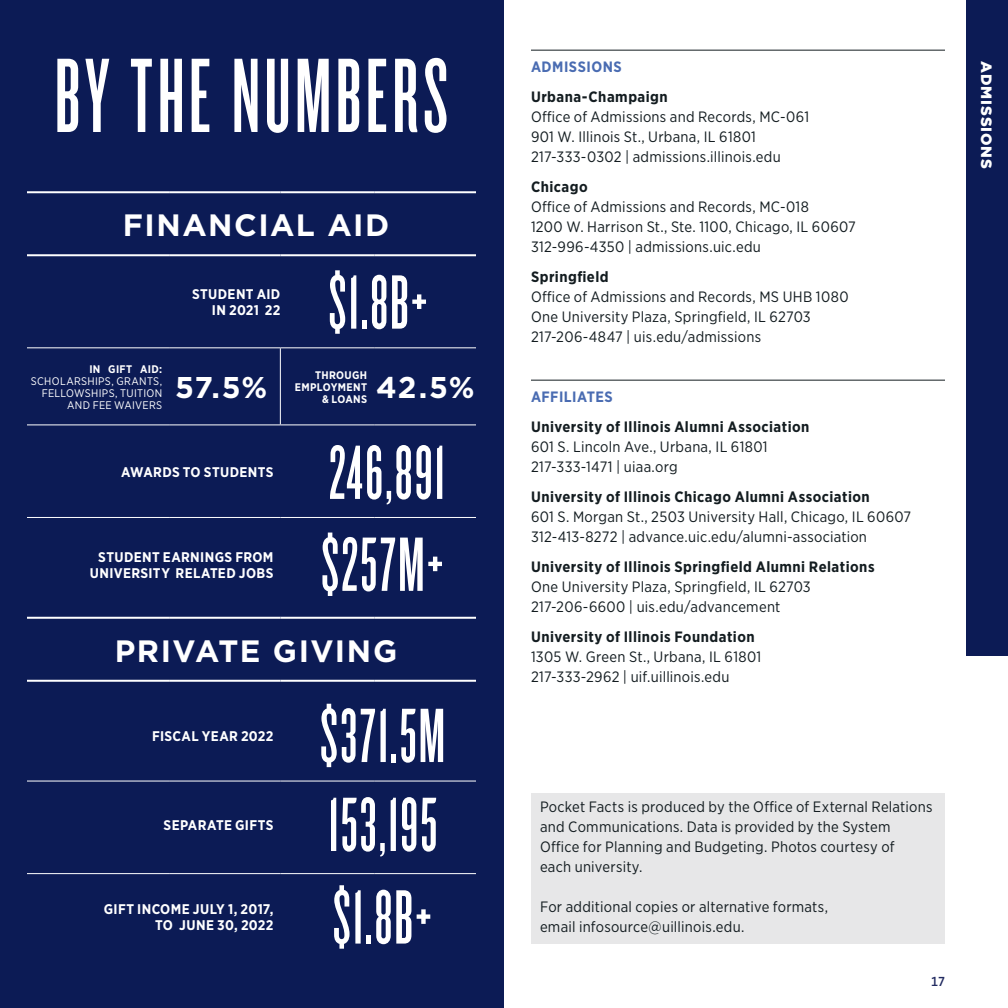
<style>
.page{position:relative;width:1008px;height:1008px;background:#fff}
.page>*{position:absolute;margin:0;border:0;box-sizing:border-box;transform-origin:0 0}
.t1{font:110px "Knockout 46 Flyweight";letter-spacing:.04em;color:#fff}
.t2{font:80px "Knockout 46 Flyweight";letter-spacing:.02em;color:#fff}
.t3{font:700 30.8px "Gotham";letter-spacing:.05em;color:#fff}
.t4{font:700 30px "Gotham";color:#fff}
.t5{font:15px/20px "Gotham Narrow";letter-spacing:.015em;color:#131c20}
.t6{font:700 15px "Gotham Narrow";letter-spacing:.03em;color:#131c20}
.t7{font:700 15px "Gotham Narrow";letter-spacing:.03em;color:#4a6cb2}
.t8{font:900 15px "Gotham";letter-spacing:.055em;color:#fff}
.t9{font:700 14px/16px "Gotham Narrow";letter-spacing:.025em;color:#fff;text-align:right}
.t10{font:500 13px "Gotham Narrow";color:#212a60}
.t11{font:11px/12px "Gotham Narrow";letter-spacing:.03em;color:#fff;text-align:right}
.t12{font:700 11px/12px "Gotham Narrow";letter-spacing:.03em;color:#fff;text-align:right}
.s1{font-weight:700}
</style>
<div class="page">
<div style="left:0;top:0;width:504px;height:1008px;background:#0c1b55"></div>
<div style="left:531px;top:794px;width:414px;height:90px;background:#e7e7e8"></div>
<div style="left:531px;top:874px;width:414px;height:30px;background:#e7e7e8"></div>
<div style="left:531px;top:894px;width:414px;height:50px;background:#e7e7e8"></div>
<hr style="left:531px;top:380px;width:414px;height:1px;background:#131c20">
<hr style="left:531px;top:50px;width:414px;height:1px;background:#131c20">
<hr style="left:280px;top:348px;width:1px;height:76px;background:#fff">
<hr style="left:27px;top:517px;width:143px;height:1px;background:#fff">
<hr style="left:170px;top:517px;width:110px;height:1px;background:#fff">
<hr style="left:280px;top:517px;width:95px;height:1px;background:#fff">
<hr style="left:375px;top:517px;width:101px;height:1px;background:#fff">
<hr style="left:27px;top:873px;width:143px;height:1px;background:#fff">
<hr style="left:170px;top:873px;width:110px;height:1px;background:#fff">
<hr style="left:280px;top:873px;width:95px;height:1px;background:#fff">
<hr style="left:375px;top:873px;width:101px;height:1px;background:#fff">
<hr style="left:27px;top:781px;width:143px;height:1px;background:#fff">
<hr style="left:170px;top:781px;width:110px;height:1px;background:#fff">
<hr style="left:280px;top:781px;width:95px;height:1px;background:#fff">
<hr style="left:375px;top:781px;width:101px;height:1px;background:#fff">
<hr style="left:27px;top:680px;width:143px;height:2px;background:#fff">
<hr style="left:170px;top:680px;width:110px;height:2px;background:#fff">
<hr style="left:280px;top:680px;width:95px;height:2px;background:#fff">
<hr style="left:375px;top:680px;width:101px;height:2px;background:#fff">
<hr style="left:27px;top:617px;width:143px;height:2px;background:#fff">
<hr style="left:170px;top:617px;width:110px;height:2px;background:#fff">
<hr style="left:280px;top:617px;width:95px;height:2px;background:#fff">
<hr style="left:375px;top:617px;width:101px;height:2px;background:#fff">
<hr style="left:27px;top:254px;width:143px;height:2px;background:#fff">
<hr style="left:170px;top:254px;width:110px;height:2px;background:#fff">
<hr style="left:280px;top:254px;width:95px;height:2px;background:#fff">
<hr style="left:375px;top:254px;width:101px;height:2px;background:#fff">
<hr style="left:27px;top:191px;width:143px;height:2px;background:#fff">
<hr style="left:170px;top:191px;width:110px;height:2px;background:#fff">
<hr style="left:280px;top:191px;width:95px;height:2px;background:#fff">
<hr style="left:375px;top:191px;width:101px;height:2px;background:#fff">
<hr style="left:27px;top:347px;width:143px;height:1px;background:#fff">
<hr style="left:170px;top:347px;width:110px;height:1px;background:#fff">
<hr style="left:280px;top:347px;width:95px;height:1px;background:#fff">
<hr style="left:375px;top:347px;width:101px;height:1px;background:#fff">
<hr style="left:27px;top:424px;width:143px;height:1px;background:#fff">
<hr style="left:170px;top:424px;width:110px;height:1px;background:#fff">
<hr style="left:280px;top:424px;width:95px;height:1px;background:#fff">
<hr style="left:375px;top:424px;width:101px;height:1px;background:#fff">
<div style="left:966px;top:0;width:42px;height:655px;background:#0c1b55"></div>
<h1 class="t1" style="left:55px;top:34px;width:395px">BY THE NUMBERS</h1>
<h3 class="t3" style="left:123px;top:205px;width:268px">FINANCIAL AID</h3>
<p class="t11" style="left:31px;top:363px;width:133px"><span class="s1">IN GIFT AID:<br></span>SCHOLARSHIPS, GRANTS,<br>FELLOWSHIPS, TUITION<br>AND FEE WAIVERS</p>
<p class="t9" style="left:192px;top:286px;width:90px">STUDENT AID<br>IN 2021 22</p>
<p class="t2" style="left:328px;top:257px;width:101px">$1.8B+</p>
<p class="t4" style="left:175px;top:368px;width:94px">57.5%</p>
<p class="t12" style="left:295px;top:369px;width:74px">THROUGH<br>EMPLOYMENT &amp; LOANS</p>
<p class="t4" style="left:376px;top:368px;width:100px">42.5%</p>
<p class="t9" style="left:121px;top:464px;width:154px">AWARDS TO STUDENTS</p>
<p class="t9" style="left:90px;top:549px;width:185px">STUDENT EARNINGS FROM<br>UNIVERSITY RELATED JOBS</p>
<p class="t2" style="left:329px;top:428px;width:118px">246,891</p>
<p class="t2" style="left:321px;top:520px;width:125px">$257M+</p>
<h3 class="t3" style="left:115px;top:630px;width:284px">PRIVATE GIVING</h3>
<p class="t9" style="left:152px;top:728px;width:123px">FISCAL YEAR 2022</p>
<p class="t9" style="left:164px;top:817px;width:111px">SEPARATE GIFTS</p>
<p class="t9" style="left:104px;top:901px;width:171px">GIFT INCOME JULY 1, 2017,<br>TO JUNE 30, 2022</p>
<h1 class="t2" style="left:320px;top:691px;width:127px">$371.5M</h1>
<h1 class="t2" style="left:328px;top:780px;width:111px">153,195</h1>
<h1 class="t2" style="left:333px;top:872px;width:101px">$1.8B+</h1>
<p class="t7" style="left:531px;top:57px;width:92px">ADMISSIONS</p>
<p class="t6" style="left:531px;top:87px;width:138px">Urbana-Champaign</p>
<p class="t5" style="left:531px;top:106px;width:280px">Ofce of Admissions and Records, MC-061<br>901 W. Illinois St., Urbana, IL 61801<br>217-333-0302 | admissions.illinois.edu</p>
<p class="t6" style="left:531px;top:177px;width:58px">Chicago</p>
<p class="t5" style="left:531px;top:196px;width:326px">Ofce of Admissions and Records, MC-018<br>1200 W. Harrison St., Ste. 1100, Chicago, IL 60607<br>312-996-4350 | admissions.uic.edu</p>
<p class="t6" style="left:531px;top:267px;width:79px">Springfeld</p>
<p class="t5" style="left:531px;top:286px;width:319px">Ofce of Admissions and Records, MS UHB 1080<br>One University Plaza, Springfeld, IL 62703<br>217-206-4847 | uis.edu/admissions</p>
<p class="t7" style="left:531px;top:387px;width:83px">AFFILIATES</p>
<p class="t6" style="left:531px;top:417px;width:280px">University of Illinois Alumni Association</p>
<p class="t5" style="left:531px;top:436px;width:238px">601 S. Lincoln Ave., Urbana, IL 61801<br>217-333-1471 | uiaa.org</p>
<p class="t6" style="left:531px;top:487px;width:340px">University of Illinois Chicago Alumni Association</p>
<p class="t5" style="left:531px;top:506px;width:382px">601 S. Morgan St., 2503 University Hall, Chicago, IL 60607<br>312-413-8272 | advance.uic.edu/alumni-association</p>
<p class="t6" style="left:531px;top:557px;width:345px">University of Illinois Springfeld Alumni Relations</p>
<p class="t5" style="left:531px;top:576px;width:281px">One University Plaza, Springfeld, IL 62703<br>217-206-6600 | uis.edu/advancement</p>
<p class="t6" style="left:531px;top:627px;width:225px">University of Illinois Foundation</p>
<p class="t5" style="left:531px;top:646px;width:232px">1305 W. Green St., Urbana, IL 61801<br>217-333-2962 | uif.uillinois.edu</p>
<p class="t8" style="left:997px;top:61px;width:109px;rotate:90deg">ADMISSIONS</p>
<p class="t5" style="left:540px;top:796px;width:394px">Pocket Facts is produced by the Ofce of External Relations and Communications. Data is provided by the System Ofce for Planning and Budgeting. Photos courtesy of<br>each university.</p>
<p class="t5" style="left:540px;top:896px;width:290px">For additional copies or alternative formats, email infosource@uillinois.edu.</p>
<p class="t10" style="left:931px;top:973px;width:15px">17</p>
</div>
